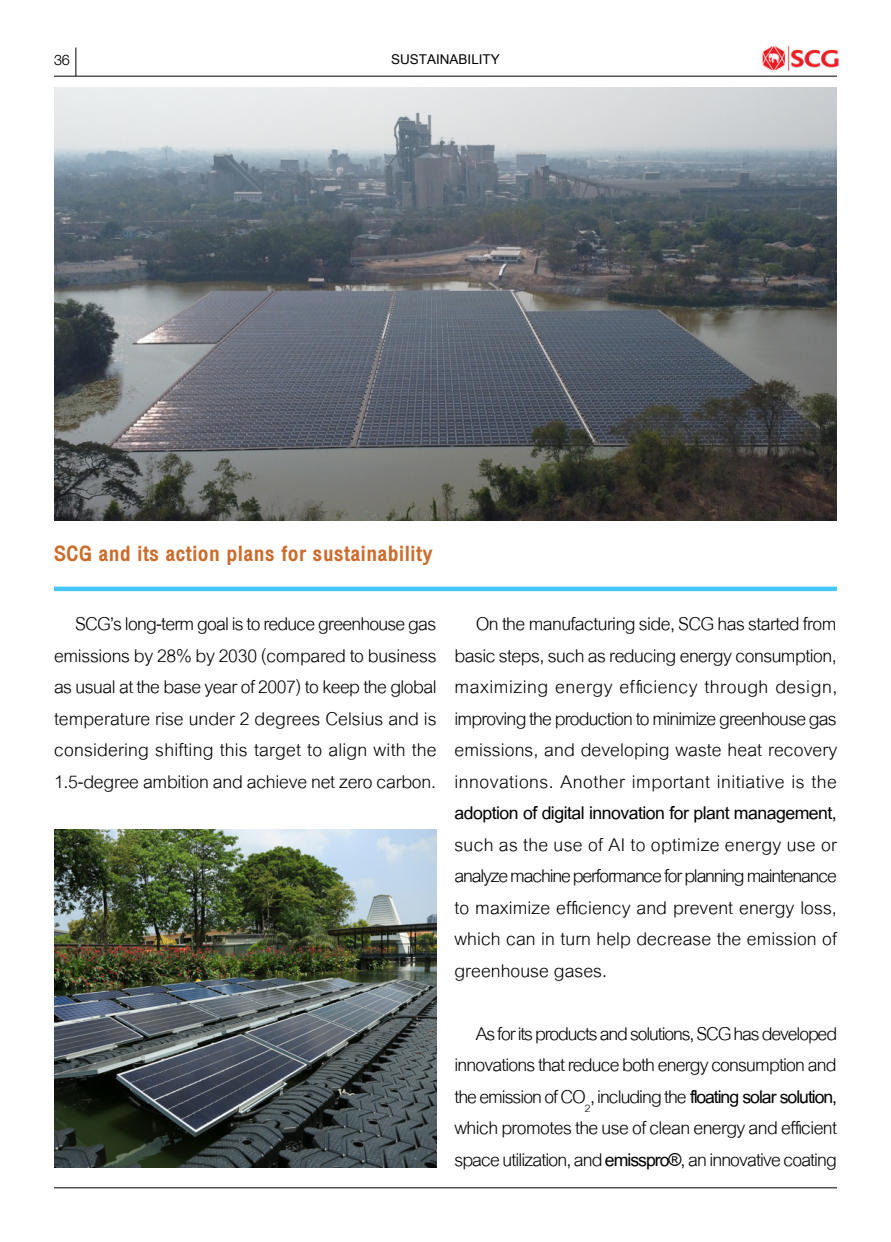
<style>
.page{position:relative;width:891px;height:1242px;background:#fff}
.page>*{position:absolute;margin:0;border:0;box-sizing:border-box;transform-origin:0 0}
.t1{font:700 condensed 30px "DB Helvethaica X";letter-spacing:.02em;color:#cb6c2d}
.t2{font:27px/31.5px "Cordia New";color:#000;text-align:justify}
.t3{font:700 27px "Cordia New";letter-spacing:-.02em;color:#000}
.t4{font:21px "DB Helvethaica X Li";color:#000}
.t5{font:13.5px "Arial Unicode MS";color:#000}
.s1{font-weight:700}
</style>
<div class="page">
<img style="left:54px;top:87px;width:783px;height:433px">
<hr style="left:54px;top:587px;width:783px;height:4px;background:#44c8f5">
<img style="left:54px;top:829px;width:382px;height:339px">
<svg style="left:76px;top:48px;width:1px;height:28px"></svg>
<hr style="left:54px;top:76px;width:783px;height:1px;background:#000">
<hr style="left:54px;top:1188px;width:783px;height:1px;background:#000">
<img style="left:761px;top:45px;width:78px;height:31px">
<p class="t4" style="left:54px;top:48px;width:17px">36</p>
<p class="t5" style="left:391px;top:49px;width:110px">SUSTAINABILITY</p>
<p class="t1" style="left:54px;top:537px;width:380px">SCG and its action plans for sustainability</p>
<p class="t2" style="left:54px;top:607px;width:384px;text-indent:21px">SCG’s long-term goal is to reduce greenhouse gas emissions by 28% by 2030 (compared to business as usual at the base year of 2007) to keep the global temperature rise under 2 degrees Celsius and is considering shifting this target to align with the 1.5-degree ambition and achieve net zero carbon.</p>
<p class="t2" style="left:454px;top:607px;width:384px;text-indent:21px">On the manufacturing side, SCG has started from basic steps, such as reducing energy consumption, maximizing energy efficiency through design, improving the production to minimize greenhouse gas emissions, and developing waste heat recovery innovations. Another important initiative is the</p>
<p class="t3" style="left:454px;top:797px;width:384px">adoption of digital innovation for plant management,</p>
<p class="t2" style="left:454px;top:828px;width:384px">such as the use of AI to optimize energy use or analyze machine performance for planning maintenance to maximize efficiency and prevent energy loss, which can in turn help decrease the emission of greenhouse gases.</p>
<p class="t2" style="left:454px;top:1017px;width:384px;text-indent:21px">As for its products and solutions, SCG has developed innovations that reduce both energy consumption and the emission of CO<sub>2</sub>, including the <span class="s1">floating solar solution, </span>which promotes the use of clean energy and efficient space utilization, and <span class="s1">emisspro®</span>, an innovative coating</p>
</div>
